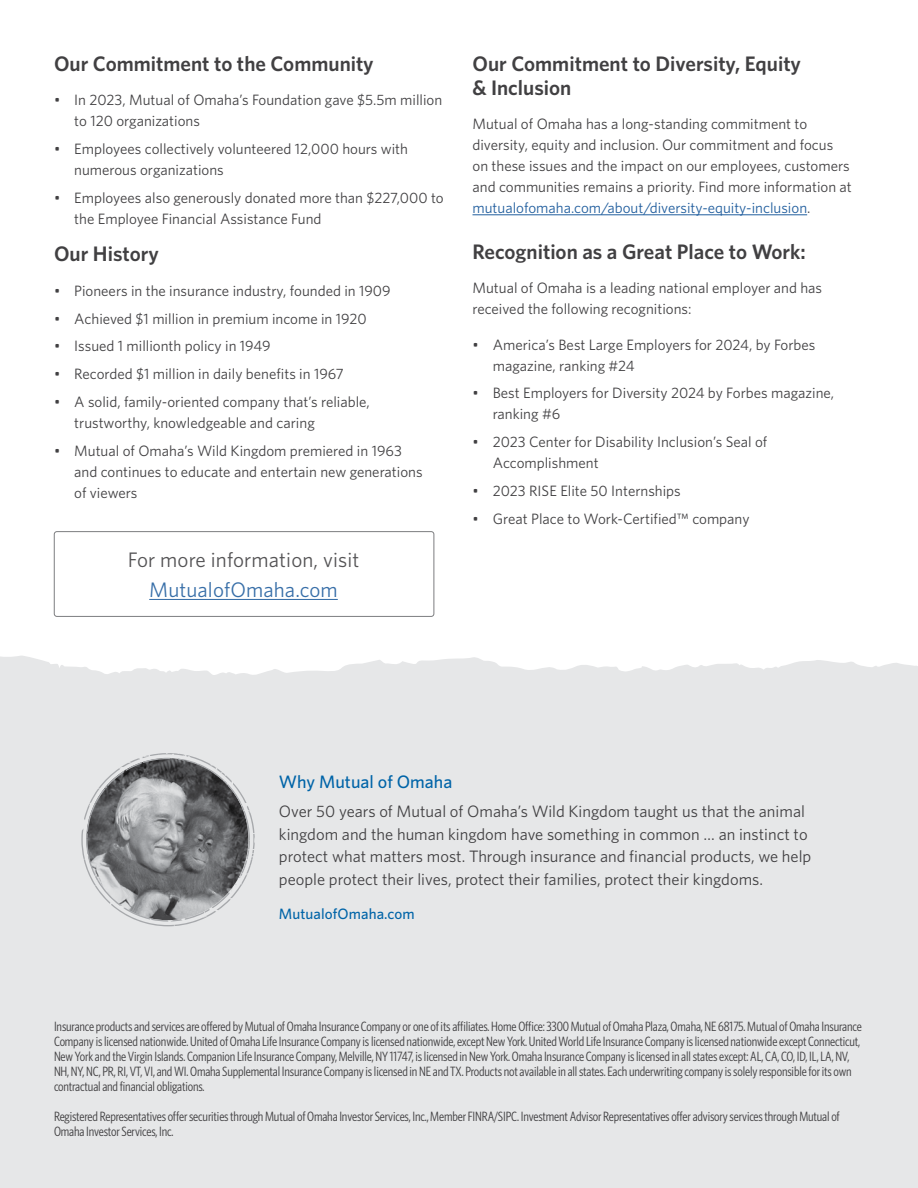
<style>
.page{position:relative;width:918px;height:1188px;background:#fff}
.page>*{position:absolute;margin:0;border:0;box-sizing:border-box;transform-origin:0 0}
.t1{font:600 21px/24px "Whitney";color:#414042}
.t2{font:21px "Whitney";letter-spacing:.005em;color:#414042}
.t3{font:21px "Whitney";letter-spacing:.005em;color:#215e9e}
.t4{font:500 18px "Whitney";color:#0064a8}
.t5{font:16.5px/22.5px "Whitney";color:#414042}
.t6{font:15px/21px "Whitney";color:#414042}
.t7{font:500 15px "Whitney";letter-spacing:.005em;color:#0064a8}
.t8{font:13.5px/15px "Whitney Condensed";letter-spacing:-.01em;color:#414042}
.s1{color:#215e9e}
</style>
<div class="page">
<div style="left:0;top:655px;width:918px;height:533px;background:#e6e7e8"></div>
<svg style="left:82px;top:753px;width:172px;height:173px;background:#9a9b9d"></svg>
<hr style="left:472px;top:214px;width:335px;height:1px;background:#215e9e">
<hr style="left:149px;top:599px;width:189px;height:1px;background:#215e9e">
<div style="left:54px;top:531px;width:380px;height:86px;border:1px solid #6d6e71;border-radius:3px"></div>
<h1 class="t1" style="left:54px;top:51px;width:321px">Our Commitment to the Community</h1>
<p class="t6" style="left:74px;top:89px;width:369px;text-indent:-20px">• In 2023, Mutual of Omaha’s Foundation gave $5.5m million to 120 organizations</p>
<p class="t6" style="left:74px;top:138px;width:335px;text-indent:-20px">• Employees collectively volunteered 12,000 hours with numerous organizations</p>
<p class="t6" style="left:74px;top:187px;width:371px;text-indent:-20px">• Employees also generously donated more than $227,000 to the Employee Financial Assistance Fund</p>
<h1 class="t1" style="left:54px;top:242px;width:106px">Our History</h1>
<p class="t6" style="left:54px;top:280px;width:338px">• Pioneers in the insurance industry, founded in 1909</p>
<p class="t6" style="left:54px;top:307px;width:314px">• Achieved $1 million in premium income in 1920</p>
<p class="t6" style="left:54px;top:335px;width:218px">• Issued 1 millionth policy in 1949</p>
<p class="t6" style="left:54px;top:363px;width:291px">• Recorded $1 million in daily benefits in 1967</p>
<p class="t6" style="left:74px;top:391px;width:297px;text-indent:-20px">• A solid, family-oriented company that’s reliable, trustworthy, knowledgeable and caring</p>
<p class="t6" style="left:74px;top:439px;width:350px;text-indent:-20px">• Mutual of Omaha’s Wild Kingdom premiered in 1963 and continues to educate and entertain new generations of viewers</p>
<h1 class="t2" style="left:128px;top:546px;width:233px">For more information, visit</h1>
<h1 class="t3" style="left:149px;top:576px;width:190px">MutualofOmaha.com</h1>
<h1 class="t1" style="left:472px;top:51px;width:330px">Our Commitment to Diversity, Equity &amp; Inclusion</h1>
<p class="t6" style="left:472px;top:113px;width:381px">Mutual of Omaha has a long-standing commitment to diversity, equity and inclusion. Our commitment and focus on these issues and the impact on our employees, customers and communities remains a priority. Find more information at <span class="s1">mutualofomaha.com/about/diversity-equity-inclusion</span>.</p>
<h1 class="t1" style="left:472px;top:239px;width:335px">Recognition as a Great Place to Work:</h1>
<p class="t6" style="left:472px;top:277px;width:351px">Mutual of Omaha is a leading national employer and has received the following recognitions:</p>
<p class="t6" style="left:493px;top:334px;width:324px;text-indent:-20px">• America’s Best Large Employers for 2024, by Forbes magazine, ranking #24</p>
<p class="t6" style="left:493px;top:382px;width:343px;text-indent:-20px">• Best Employers for Diversity 2024 by Forbes magazine, ranking #6</p>
<p class="t6" style="left:493px;top:431px;width:276px;text-indent:-20px">• 2023 Center for Disability Inclusion’s Seal of<br>Accomplishment</p>
<p class="t6" style="left:472px;top:480px;width:210px">• 2023 RISE Elite 50 Internships</p>
<p class="t6" style="left:472px;top:508px;width:279px">• Great Place to Work-Certified™ company</p>
<p class="t4" style="left:279px;top:770px;width:175px">Why Mutual of Omaha</p>
<p class="t5" style="left:279px;top:800px;width:534px">Over 50 years of Mutual of Omaha’s Wild Kingdom taught us that the animal kingdom and the human kingdom have something in common … an instinct to protect what matters most. Through insurance and financial products, we help people protect their lives, protect their families, protect their kingdoms.</p>
<p class="t7" style="left:279px;top:904px;width:137px">MutualofOmaha.com</p>
<p class="t8" style="left:54px;top:1019px;width:809px">Insurance products and services are offered by Mutual of Omaha Insurance Company or one of its affiliates. Home Office: 3300 Mutual of Omaha Plaza, Omaha, NE 68175. Mutual of Omaha Insurance Company is licensed nationwide. United of Omaha Life Insurance Company is licensed nationwide, except New York. United World Life Insurance Company is licensed nationwide except Connecticut, New York and the Virgin Islands. Companion Life Insurance Company, Melville, NY 11747, is licensed in New York. Omaha Insurance Company is licensed in all states except: AL, CA, CO, ID, IL, LA, NV, NH, NY, NC, PR, RI, VT, VI, and WI. Omaha Supplemental Insurance Company is licensed in NE and TX. Products not available in all states. Each underwriting company is solely responsible for its own contractual and financial obligations.</p>
<p class="t8" style="left:54px;top:1108px;width:787px">Registered Representatives offer securities through Mutual of Omaha Investor Services, Inc., Member FINRA/SIPC. Investment Advisor Representatives offer advisory services through Mutual of<br>Omaha Investor Services, Inc.</p>
</div>
